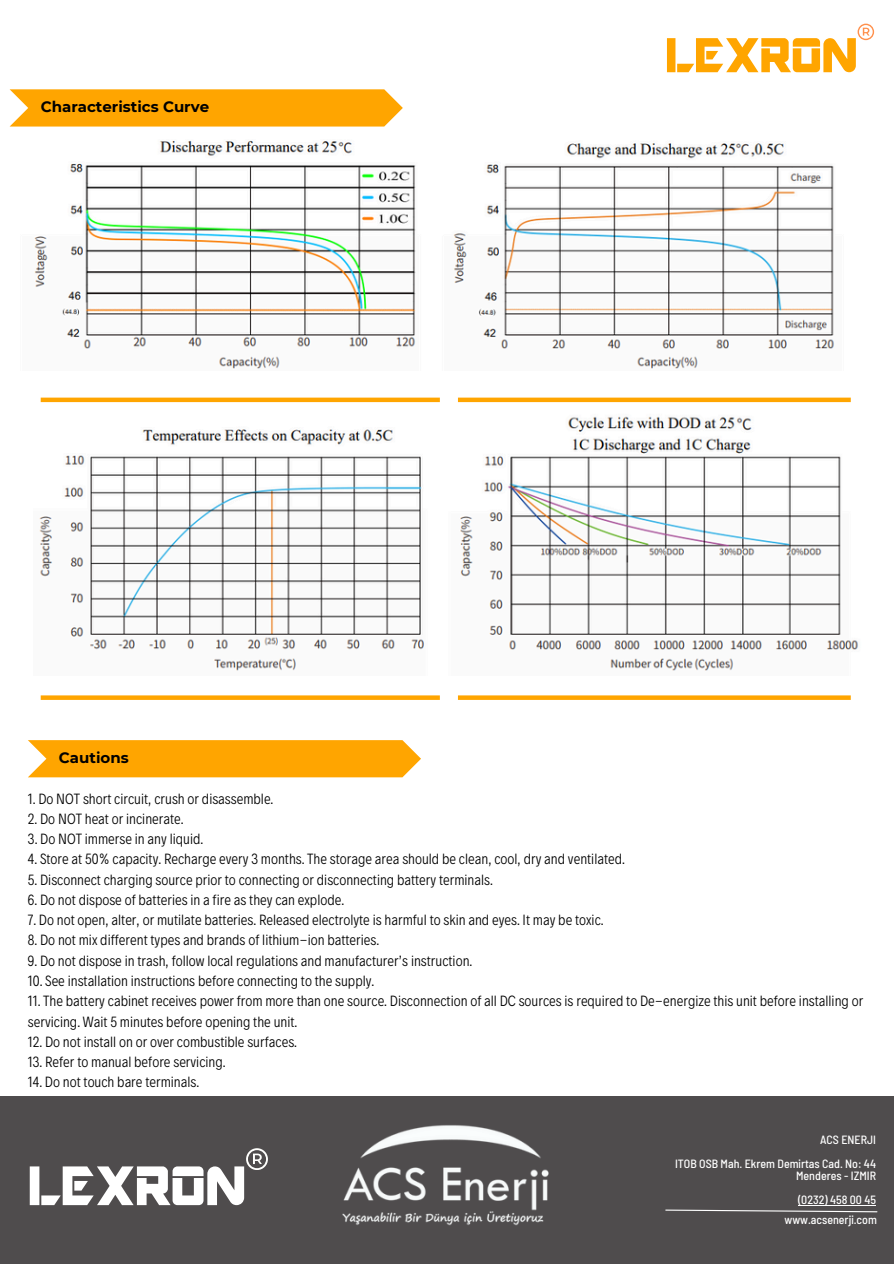
<style>
.page{position:relative;width:894px;height:1264px;background:#fff}
.page>*{position:absolute;margin:0;border:0;box-sizing:border-box;transform-origin:0 0}
.t1{font:61.35px "ARDESTINE";color:#fff}
.t2{font:54.15px "ARDESTINE";color:#ffa500}
.t3{font:300 15px/20.2px "Decalotype";color:#000}
.t4{font:700 15px "Montserrat";color:#000}
.t5{font:500 semi-condensed 12px "Barlow";color:#fff}
</style>
<div class="page">
<div style="left:0;top:1095px;width:893px;height:168px;background:#4f4c4d"></div>
<img style="left:342px;top:1125px;width:207px;height:101px">
<svg style="left:665px;top:1209px;width:212px;height:3px"></svg>
<svg style="left:10px;top:89px;width:393px;height:37px;background:#ffa90e"></svg>
<svg style="left:857px;top:24px;width:16px;height:16px"></svg>
<div style="left:41px;top:397px;width:399px;height:5px;background:#ffa500"></div>
<div style="left:458px;top:397px;width:392px;height:5px;background:#ffa500"></div>
<div style="left:41px;top:695px;width:399px;height:5px;background:#ffa500"></div>
<div style="left:458px;top:695px;width:392px;height:5px;background:#ffa500"></div>
<svg style="left:28px;top:740px;width:393px;height:37px;background:#ffa90c"></svg>
<img style="left:34px;top:140px;width:801px;height:229px">
<img style="left:39px;top:416px;width:820px;height:255px">
<hr style="left:797px;top:1204px;width:78px;height:1px;background:#fff">
<svg style="left:246px;top:1148px;width:21px;height:21px"></svg>
<h1 class="t4" style="left:41px;top:97px;width:170px">Characteristics Curve</h1>
<p class="t2" style="left:665px;top:24px;width:194px">LEXRON</p>
<p class="t4" style="left:59px;top:748px;width:71px">Cautions</p>
<h5 class="t3" style="left:28px;top:787px;width:247px">1. Do NOT short circuit, crush or disassemble.</h5>
<h5 class="t3" style="left:28px;top:807px;width:157px">2. Do NOT heat or incinerate.</h5>
<h5 class="t3" style="left:28px;top:827px;width:177px">3. Do NOT immerse in any liquid.</h5>
<h5 class="t3" style="left:28px;top:848px;width:598px">4. Store at 50% capacity. Recharge every 3 months. The storage area should be clean, cool, dry and ventilated.</h5>
<h5 class="t3" style="left:28px;top:868px;width:466px">5. Disconnect charging source prior to connecting or disconnecting battery terminals.</h5>
<h5 class="t3" style="left:28px;top:888px;width:317px">6. Do not dispose of batteries in a fire as they can explode.</h5>
<h5 class="t3" style="left:28px;top:908px;width:577px">7. Do not open, alter, or mutilate batteries. Released electrolyte is harmful to skin and eyes. It may be toxic.</h5>
<h5 class="t3" style="left:28px;top:929px;width:352px">8. Do not mix different types and brands of lithium-ion batteries.</h5>
<h5 class="t3" style="left:28px;top:949px;width:445px">9. Do not dispose in trash, follow local regulations and manufacturer’s instruction.</h5>
<h5 class="t3" style="left:28px;top:969px;width:348px">10. See installation instructions before connecting to the supply.</h5>
<h5 class="t3" style="left:28px;top:989px;width:836px">11. The battery cabinet receives power from more than one source. Disconnection of all DC sources is required to De-energize this unit before installing or servicing. Wait 5 minutes before opening the unit.</h5>
<p class="t3" style="left:28px;top:1030px;width:270px">12. Do not install on or over combustible surfaces.</p>
<p class="t3" style="left:28px;top:1050px;width:199px">13. Refer to manual before servicing.</p>
<p class="t3" style="left:28px;top:1070px;width:173px">14. Do not touch bare terminals.</p>
<p class="t1" style="left:28px;top:1150px;width:220px">LEXRON</p>
<p class="t5" style="left:820px;top:1132px;width:57px">ACS ENERJI</p>
<p class="t5" style="left:674px;top:1156px;width:202px">ITOB OSB Mah. Ekrem Demirtas Cad. No: 44</p>
<p class="t5" style="left:796px;top:1167px;width:81px">Menderes - IZMIR</p>
<h4 class="t5" style="left:797px;top:1191px;width:79px">(0232) 458 00 45</h4>
<p class="t5" style="left:784px;top:1211px;width:94px">www.acsenerji.com</p>
</div>
